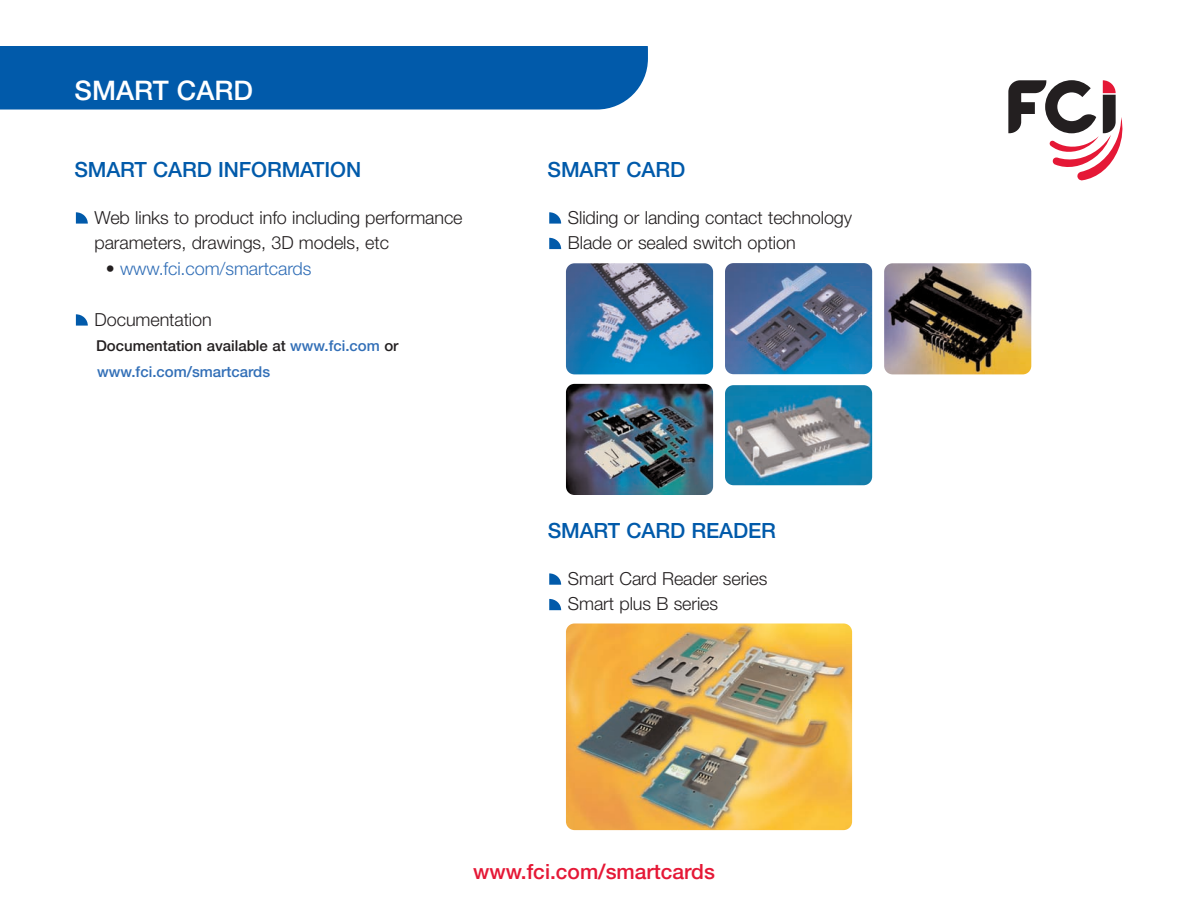
<style>
.page{position:relative;width:1188px;height:918px;background:#fff}
.page>*{position:absolute;margin:0;border:0;box-sizing:border-box;transform-origin:0 0}
.t1{font:500 27px "Helvetica Neue";color:#fff}
.t2{font:500 21px "Helvetica Neue";letter-spacing:-.005em;color:#015aaa}
.t3{font:500 21px "Helvetica Neue";color:#e51836}
.t4{font:300 18px/25.5px "Helvetica Neue";letter-spacing:-.005em;color:#231f20}
.t5{font:300 18px "Helvetica Neue";letter-spacing:-.005em;color:#326fb7}
.t6{font:500 15px/25.5px "Helvetica Neue";color:#326fb7}
.s1{color:#231f20}
</style>
<div class="page">
<div style="left:0;top:46px;width:648px;height:64px;background:#015aaa"></div>
<svg style="left:1008px;top:80px;width:115px;height:100px"></svg>
<svg style="left:76px;top:314px;width:12px;height:12px"></svg>
<svg style="left:76px;top:212px;width:12px;height:12px"></svg>
<svg style="left:549px;top:238px;width:12px;height:11px"></svg>
<svg style="left:549px;top:212px;width:12px;height:12px"></svg>
<svg style="left:549px;top:599px;width:12px;height:11px"></svg>
<svg style="left:549px;top:573px;width:12px;height:12px"></svg>
<img style="left:566px;top:623px;width:287px;height:208px">
<img style="left:566px;top:263px;width:466px;height:232px">
<h1 class="t1" style="left:75px;top:80px;width:180px">SMART CARD</h1>
<p class="t2" style="left:74px;top:162px;width:288px">SMART CARD INFORMATION</p>
<p class="t2" style="left:548px;top:162px;width:139px">SMART CARD</p>
<p class="t4" style="left:94px;top:204px;width:370px">Web links to product info including performance parameters, drawings, 3D models, etc</p>
<p class="t5" style="left:106px;top:257px;width:207px"><span class="s1">•</span> www.fci.com/smartcards</p>
<p class="t4" style="left:95px;top:306px;width:119px">Documentation</p>
<p class="t6" style="left:96px;top:334px;width:304px"><span class="s1">Documentation available at</span> www.fci.com <span class="s1">or </span>www.fci.com/smartcards</p>
<p class="t4" style="left:568px;top:204px;width:286px">Sliding or landing contact technology<br>Blade or sealed switch option</p>
<p class="t2" style="left:548px;top:523px;width:230px">SMART CARD READER</p>
<p class="t4" style="left:568px;top:565px;width:201px">Smart Card Reader series<br>Smart plus B series</p>
<p class="t3" style="left:473px;top:864px;width:244px">www.fci.com/smartcards</p>
</div>
